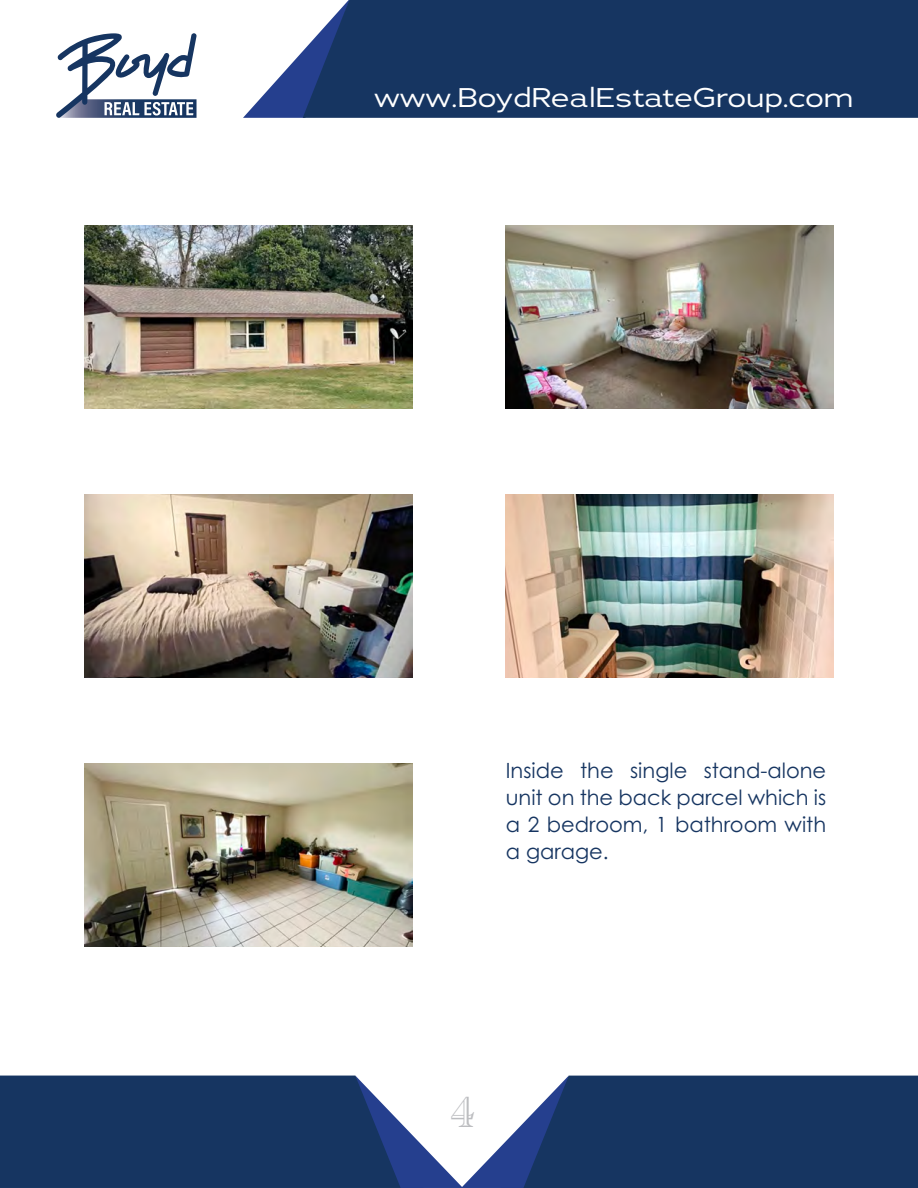
<style>
.page{position:relative;width:918px;height:1188px;background:#fff}
.page>*{position:absolute;margin:0;border:0;box-sizing:border-box;transform-origin:0 0}
.t1{font:45px "Academy Engraved Let Plain";color:#bcbdc0}
.t2{font:27px "Adrianna Extended";color:#fff}
.t3{font:21px/27px "Century Gothic Pro";color:#163561;text-align:justify}
</style>
<div class="page">
<svg style="left:56px;top:33px;width:141px;height:85px"></svg>
<div style="left:569px;top:1076px;width:349px;height:112px;background:#163561"></div>
<div style="left:0;top:1076px;width:355px;height:112px;background:#163561"></div>
<svg style="left:355px;top:1076px;width:214px;height:112px"></svg>
<svg style="left:243px;top:51px;width:60px;height:67px"></svg>
<div style="left:303px;top:0;width:615px;height:118px;background:#163561"></div>
<img style="left:85px;top:225px;width:327px;height:184px">
<img style="left:85px;top:494px;width:327px;height:184px">
<img style="left:85px;top:763px;width:327px;height:184px">
<img style="left:506px;top:225px;width:327px;height:184px">
<img style="left:506px;top:494px;width:327px;height:184px">
<p class="t2" style="left:374px;top:81px;width:482px">www.BoydRealEstateGroup.com</p>
<p class="t3" style="left:506px;top:757px;width:322px">Inside the single stand-alone unit on the back parcel which is a 2 bedroom, 1 bathroom with a garage.</p>
<p class="t1" style="left:450px;top:1079px;width:26px">4</p>
</div>
